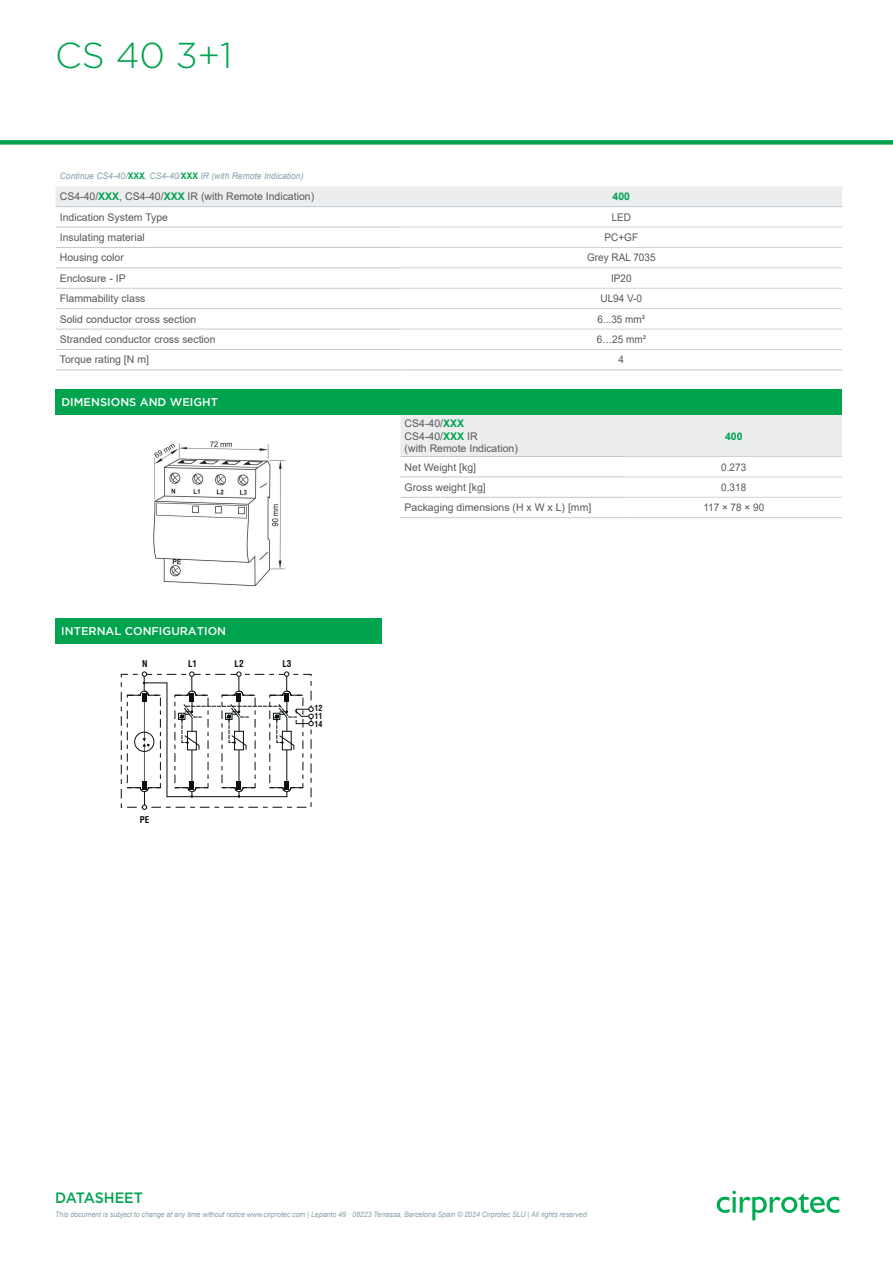
<style>
.page{position:relative;width:893px;height:1263px;background:#fff}
.page>*{position:absolute;margin:0;border:0;box-sizing:border-box;transform-origin:0 0}
.t1{font:300 36px "Gotham";color:#00a34e}
.t2{font:500 15px "Gotham";letter-spacing:-.005em;color:#00a34e;scale:.95 1}
.t3{font:500 11.25px "Gotham";color:#fff}
.t4{font:10.5px/12.6px "Arial";color:#57585a}
.t5{font:10.5px "Arial";color:#57585a;scale:.95 1}
.t6{font:700 10.5px "Arial";color:#00a34e}
.t7{font:700 condensed 9.15px "Swiss 721 BT";color:#0b0f10}
.t8{font:italic 9px "Arial";color:#8ba2aa;scale:.95 1}
.t9{font:700 condensed 8.1px/7.9px "Swiss 721 BT";color:#0b0f10;text-align:justify}
.t10{font:italic 7.5px "Arial";letter-spacing:-.01em;color:#8ba2aa;scale:.95 1}
.s1{font-weight:700;font-style:normal;color:#00a34e}
.s2{font-weight:700;color:#00a34e}
</style>
<div class="page">
<div style="left:56px;top:186px;width:786px;height:20px;background:#ebedee"></div>
<hr style="left:56px;top:206px;width:345px;height:1px;background:#c0cace">
<hr style="left:401px;top:206px;width:441px;height:1px;background:#c0cace">
<hr style="left:56px;top:227px;width:345px;height:1px;background:#c0cace">
<hr style="left:56px;top:247px;width:345px;height:1px;background:#c0cace">
<hr style="left:401px;top:227px;width:441px;height:1px;background:#d1d2d4">
<hr style="left:56px;top:267px;width:345px;height:1px;background:#c0cace">
<hr style="left:401px;top:247px;width:441px;height:1px;background:#d1d2d4">
<hr style="left:56px;top:288px;width:345px;height:1px;background:#c0cace">
<hr style="left:401px;top:267px;width:441px;height:1px;background:#d1d2d4">
<hr style="left:56px;top:308px;width:345px;height:1px;background:#c0cace">
<hr style="left:401px;top:288px;width:441px;height:1px;background:#d1d2d4">
<hr style="left:56px;top:329px;width:345px;height:1px;background:#c0cace">
<hr style="left:401px;top:308px;width:441px;height:1px;background:#d1d2d4">
<hr style="left:56px;top:349px;width:345px;height:1px;background:#c0cace">
<hr style="left:401px;top:329px;width:441px;height:1px;background:#d1d2d4">
<hr style="left:56px;top:369px;width:345px;height:1px;background:#c0cace">
<hr style="left:401px;top:349px;width:441px;height:1px;background:#d1d2d4">
<hr style="left:401px;top:369px;width:441px;height:1px;background:#c0cace">
<img style="left:153px;top:441px;width:133px;height:146px">
<div style="left:400px;top:415px;width:442px;height:41px;background:#ebedee"></div>
<hr style="left:400px;top:456px;width:225px;height:1px;background:#c0cace">
<hr style="left:400px;top:476px;width:225px;height:1px;background:#c0cace">
<hr style="left:625px;top:456px;width:217px;height:1px;background:#d1d2d4">
<hr style="left:400px;top:497px;width:225px;height:1px;background:#c0cace">
<hr style="left:625px;top:476px;width:217px;height:1px;background:#d1d2d4">
<hr style="left:400px;top:517px;width:225px;height:1px;background:#c0cace">
<hr style="left:625px;top:497px;width:217px;height:1px;background:#d1d2d4">
<hr style="left:625px;top:517px;width:217px;height:1px;background:#c0cace">
<div style="left:55px;top:389px;width:787px;height:26px;background:#00a34e"></div>
<svg style="left:120px;top:671px;width:194px;height:139px"></svg>
<div style="left:55px;top:618px;width:327px;height:26px;background:#00a34e"></div>
<div style="left:0;top:140px;width:893px;height:5px;background:#00a34e"></div>
<svg style="left:717px;top:1191px;width:122px;height:29px"></svg>
<h1 class="t1" style="left:55px;top:33px;width:179px">CS 40 3+1</h1>
<p class="t8" style="left:60px;top:170px;width:258px">Continue CS4-40/<span class="s1">XXX</span>, CS4-40/<span class="s1">XXX</span> IR (with Remote Indication)</p>
<p class="t4" style="left:60px;top:190px;width:256px">CS4-40/<span class="s2">XXX</span>, CS4-40/<span class="s2">XXX</span> IR (with Remote Indication)</p>
<p class="t6" style="left:613px;top:189px;width:19px">400</p>
<p class="t4" style="left:60px;top:211px;width:110px">Indication System Type</p>
<p class="t5" style="left:612px;top:210px;width:22px">LED</p>
<p class="t4" style="left:60px;top:231px;width:87px">Insulating material</p>
<p class="t5" style="left:605px;top:230px;width:37px">PC+GF</p>
<p class="t4" style="left:60px;top:251px;width:66px">Housing color</p>
<p class="t5" style="left:587px;top:251px;width:73px">Grey RAL 7035</p>
<p class="t4" style="left:60px;top:272px;width:67px">Enclosure - IP</p>
<p class="t5" style="left:611px;top:271px;width:23px">IP20</p>
<p class="t4" style="left:60px;top:292px;width:87px">Flammability class</p>
<p class="t5" style="left:601px;top:291px;width:45px">UL94 V-0</p>
<p class="t4" style="left:60px;top:313px;width:138px">Solid conductor cross section</p>
<p class="t5" style="left:597px;top:312px;width:52px">6...35 mm²</p>
<p class="t4" style="left:60px;top:333px;width:157px">Stranded conductor cross section</p>
<p class="t5" style="left:597px;top:332px;width:53px">6…25 mm²</p>
<p class="t4" style="left:60px;top:353px;width:91px">Torque rating [N m]</p>
<p class="t5" style="left:619px;top:353px;width:7px">4</p>
<p class="t3" style="left:61px;top:396px;width:158px">DIMENSIONS AND WEIGHT</p>
<p class="t3" style="left:61px;top:624px;width:166px">INTERNAL CONFIGURATION</p>
<p class="t7" style="left:142px;top:658px;width:7px">N</p>
<p class="t7" style="left:188px;top:658px;width:11px">L1</p>
<p class="t7" style="left:235px;top:658px;width:11px">L2</p>
<p class="t7" style="left:282px;top:658px;width:11px">L3</p>
<p class="t9" style="left:315px;top:704px;width:10px">12<br>11<br>14</p>
<p class="t7" style="left:140px;top:814px;width:11px">PE</p>
<p class="t4" style="left:405px;top:417px;width:115px">CS4-40/<span class="s2">XXX<br></span>CS4-40/<span class="s2">XXX</span> IR<br>(with Remote Indication)</p>
<p class="t6" style="left:725px;top:429px;width:19px">400</p>
<p class="t4" style="left:405px;top:460px;width:73px">Net Weight [kg]</p>
<p class="t5" style="left:721px;top:460px;width:28px">0.273</p>
<p class="t4" style="left:405px;top:481px;width:83px">Gross weight [kg]</p>
<p class="t5" style="left:721px;top:480px;width:28px">0.318</p>
<p class="t4" style="left:405px;top:501px;width:188px">Packaging dimensions (H x W x L) [mm]</p>
<p class="t5" style="left:703px;top:500px;width:66px">117 × 78 × 90</p>
<h2 class="t2" style="left:55px;top:1187px;width:94px">DATASHEET</h2>
<p class="t10" style="left:55px;top:1210px;width:561px">This document is subject to change at any time without notice www.cirprotec.com | Lepanto 49 · 08223 Terrassa, Barcelona Spain © 2024 Cirprotec SLU | All rights reserved</p>
</div>
